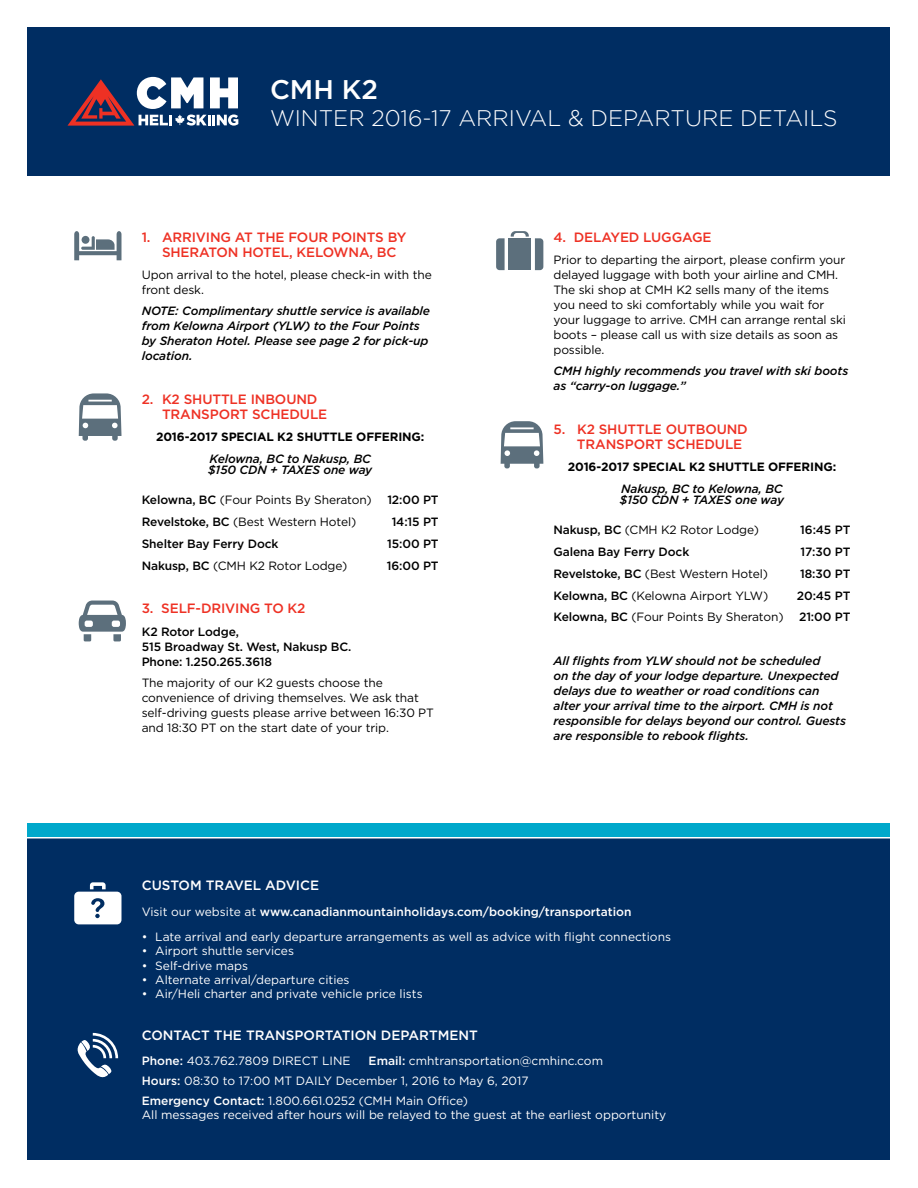
<style>
.page{position:relative;width:918px;height:1188px;background:#fff}
.page>*{position:absolute;margin:0;border:0;box-sizing:border-box;transform-origin:0 0}
.t1{font:500 27px "Gotham";color:#fff}
.t2{font:300 22.5px "Gotham";color:#fff}
.t3{font:500 13.5px/15px "Gotham";letter-spacing:-.01em;color:#ee3124}
.t4{font:500 13.5px "Gotham";color:#fff}
.t5{font:12px/15px "Gotham";letter-spacing:-.01em;color:#000}
.t6{font:italic 500 12px/15px "Gotham";letter-spacing:-.01em;color:#000}
.t7{font:12px/19.8px "Gotham";color:#fff}
.t8{font:500 12px/15px "Gotham";letter-spacing:-.01em;color:#000}
.t9{font:500 12px "Gotham";color:#fff}
.t10{font:700 12px "Gotham";letter-spacing:-.01em;color:#000}
.s1{font-weight:500}
.s2{font-weight:400}
</style>
<div class="page">
<div style="left:27px;top:27px;width:863px;height:149px;background:#002d62"></div>
<div style="left:27px;top:837px;width:863px;height:323px;background:#002d62"></div>
<div style="left:27px;top:824px;width:863px;height:13px;background:#00a8cb"></div>
<svg style="left:74px;top:231px;width:47px;height:29px"></svg>
<hr style="left:0;top:837px;width:918px;height:1px;background:#fff">
<svg style="left:79px;top:601px;width:47px;height:40px"></svg>
<svg style="left:79px;top:393px;width:42px;height:48px"></svg>
<svg style="left:74px;top:882px;width:47px;height:42px"></svg>
<svg style="left:77px;top:1033px;width:41px;height:45px"></svg>
<div style="left:508px;top:238px;width:23px;height:32px;background:#5c6f7c"></div>
<svg style="left:496px;top:238px;width:9px;height:32px"></svg>
<svg style="left:535px;top:238px;width:8px;height:32px"></svg>
<svg style="left:511px;top:231px;width:18px;height:6px"></svg>
<svg style="left:68px;top:77px;width:170px;height:49px"></svg>
<svg style="left:501px;top:421px;width:42px;height:47px"></svg>
<h1 class="t1" style="left:270px;top:71px;width:110px">CMH K2</h1>
<h2 class="t2" style="left:270px;top:105px;width:569px">WINTER 2016-17 ARRIVAL &amp; DEPARTURE DETAILS</h2>
<p class="t3" style="left:162px;top:229px;width:246px;text-indent:-20px">1. ARRIVING AT THE FOUR POINTS BY<br>SHERATON HOTEL, KELOWNA, BC</p>
<p class="t5" style="left:142px;top:267px;width:292px">Upon arrival to the hotel, please check-in with the front desk.</p>
<p class="t6" style="left:142px;top:304px;width:290px">NOTE: Complimentary shuttle service is available from Kelowna Airport (YLW) to the Four Points by Sheraton Hotel. Please see page 2 for pick-up location.</p>
<p class="t3" style="left:162px;top:391px;width:167px;text-indent:-20px">2. K2 SHUTTLE INBOUND<br>TRANSPORT SCHEDULE</p>
<p class="t10" style="left:156px;top:428px;width:270px">2016-2017 SPECIAL K2 SHUTTLE OFFERING:</p>
<p class="t6" style="left:208px;top:453px;width:166px;line-height:11.2px">Kelowna, BC to Nakusp, BC $150 CDN + TAXES one way</p>
<p class="t5" style="left:142px;top:492px;width:232px"><span class="s1">Kelowna, BC</span> (Four Points By Sheraton)</p>
<p class="t8" style="left:387px;top:493px;width:53px">12:00 PT</p>
<p class="t5" style="left:142px;top:514px;width:216px"><span class="s1">Revelstoke, BC</span> (Best Western Hotel)</p>
<p class="t8" style="left:392px;top:514px;width:49px">14:15 PT</p>
<p class="t8" style="left:142px;top:536px;width:138px">Shelter Bay Ferry Dock</p>
<p class="t8" style="left:387px;top:536px;width:53px">15:00 PT</p>
<p class="t5" style="left:142px;top:558px;width:207px"><span class="s1">Nakusp, BC</span> (CMH K2 Rotor Lodge)</p>
<p class="t8" style="left:387px;top:558px;width:53px">16:00 PT</p>
<p class="t3" style="left:142px;top:601px;width:165px">3. SELF-DRIVING TO K2</p>
<p class="t8" style="left:142px;top:624px;width:211px">K2 Rotor Lodge,<br>515 Broadway St. West, Nakusp BC.<br>Phone: 1.250.265.3618</p>
<p class="t5" style="left:142px;top:675px;width:294px">The majority of our K2 guests choose the convenience of driving themselves. We ask that self-driving guests please arrive between 16:30 PT and 18:30 PT on the start date of your trip.</p>
<p class="t3" style="left:554px;top:229px;width:160px">4. DELAYED LUGGAGE</p>
<p class="t5" style="left:554px;top:252px;width:294px">Prior to departing the airport, please confirm your delayed luggage with both your airline and CMH.<br>The ski shop at CMH K2 sells many of the items you need to ski comfortably while you wait for your luggage to arrive. CMH can arrange rental ski boots – please call us with size details as soon as possible.</p>
<p class="t6" style="left:554px;top:364px;width:296px">CMH highly recommends you travel with ski boots as “carry-on luggage.”</p>
<p class="t3" style="left:577px;top:421px;width:172px;text-indent:-23px">5. K2 SHUTTLE OUTBOUND<br>TRANSPORT SCHEDULE</p>
<p class="t10" style="left:568px;top:458px;width:270px">2016-2017 SPECIAL K2 SHUTTLE OFFERING:</p>
<p class="t6" style="left:620px;top:483px;width:166px;line-height:11.2px">Nakusp, BC to Kelowna, BC $150 CDN + TAXES one way</p>
<p class="t5" style="left:553px;top:522px;width:207px"><span class="s1">Nakusp, BC</span> (CMH K2 Rotor Lodge)</p>
<p class="t8" style="left:800px;top:523px;width:52px">16:45 PT</p>
<p class="t8" style="left:553px;top:544px;width:137px">Galena Bay Ferry Dock</p>
<p class="t8" style="left:800px;top:544px;width:52px">17:30 PT</p>
<p class="t5" style="left:553px;top:566px;width:216px"><span class="s1">Revelstoke, BC</span> (Best Western Hotel)</p>
<p class="t8" style="left:800px;top:566px;width:52px">18:30 PT</p>
<p class="t5" style="left:553px;top:588px;width:216px"><span class="s1">Kelowna, BC</span> (Kelowna Airport YLW)</p>
<p class="t8" style="left:797px;top:588px;width:55px">20:45 PT</p>
<p class="t5" style="left:553px;top:609px;width:232px"><span class="s1">Kelowna, BC</span> (Four Points By Sheraton)</p>
<p class="t8" style="left:799px;top:609px;width:53px">21:00 PT</p>
<p class="t6" style="left:553px;top:653px;width:294px">All flights from YLW should not be scheduled<br>on the day of your lodge departure. Unexpected delays due to weather or road conditions can alter your arrival time to the airport. CMH is not responsible for delays beyond our control. Guests are responsible to rebook flights.</p>
<p class="t4" style="left:142px;top:877px;width:179px">CUSTOM TRAVEL ADVICE</p>
<p class="t9" style="left:142px;top:903px;width:491px"><span class="s2">Visit our website at</span> www.canadianmountainholidays.com/booking/transportation</p>
<p class="t7" style="left:142px;top:926px;width:531px">• Late arrival and early departure arrangements as well as advice with flight connections</p>
<p class="t7" style="left:142px;top:941px;width:154px">• Airport shuttle services</p>
<p class="t7" style="left:142px;top:955px;width:108px">• Self-drive maps</p>
<p class="t7" style="left:142px;top:970px;width:209px">• Alternate arrival/departure cities</p>
<p class="t7" style="left:142px;top:984px;width:282px">• Air/Heli charter and private vehicle price lists</p>
<p class="t4" style="left:142px;top:1026px;width:338px">CONTACT THE TRANSPORTATION DEPARTMENT</p>
<p class="t7" style="left:142px;top:1051px;width:210px"><span class="s1">Phone:</span> 403.762.7809 DIRECT LINE</p>
<p class="t7" style="left:142px;top:1051px;width:463px;text-indent:227px"><span class="s1">Email:</span> cmhtransportation@cmhinc.com<br><span class="s1">Hours:</span> 08:30 to 17:00 MT DAILY December 1, 2016 to May 6, 2017<br><span class="s1">Emergency Contact:</span> 1.800.661.0252 (CMH Main Office)</p>
<p class="t7" style="left:142px;top:1105px;width:526px">All messages received after hours will be relayed to the guest at the earliest opportunity</p>
</div>
